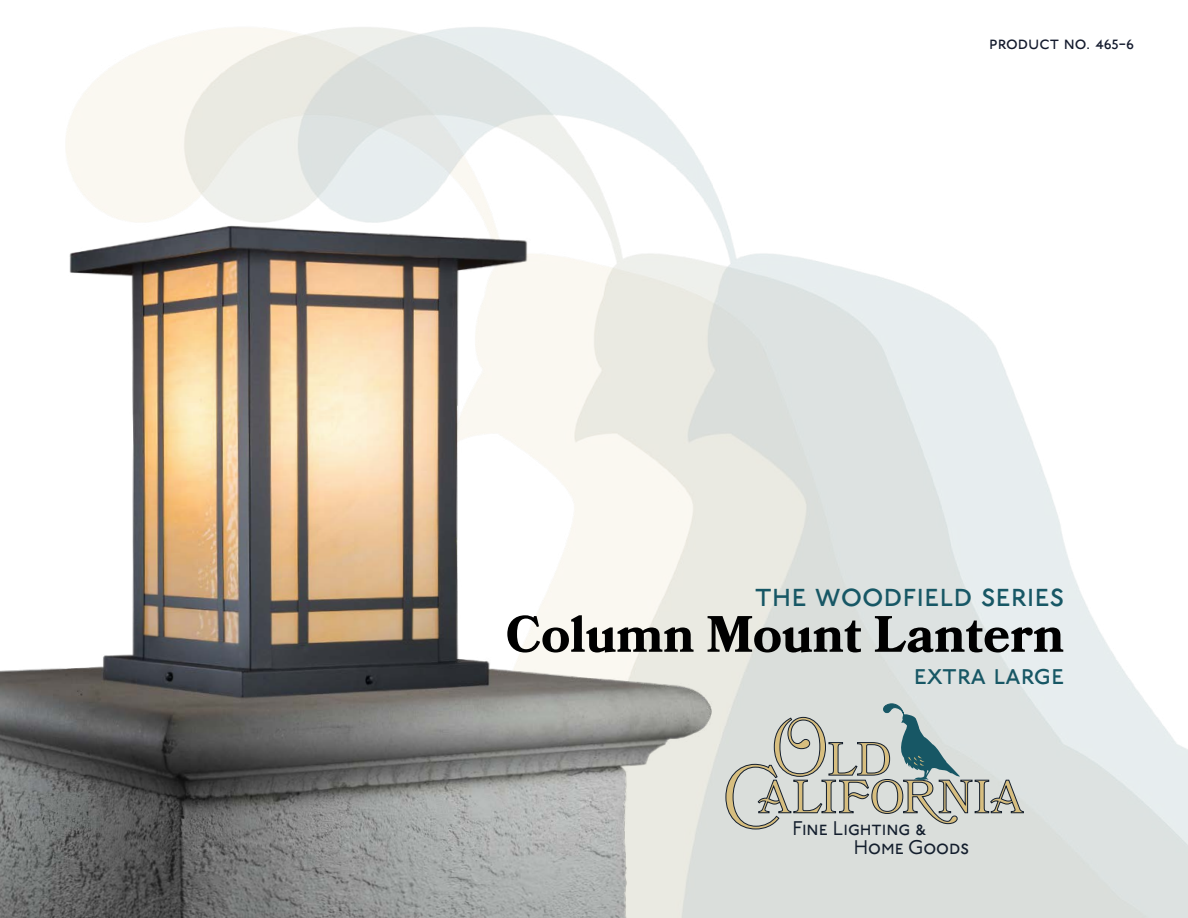
<style>
.page{position:relative;width:1188px;height:918px;background:#fff}
.page>*{position:absolute;margin:0;border:0;box-sizing:border-box;transform-origin:0 0}
.t1{font:700 51px "Bookmania";color:#000}
.t2{font:46.5px "Bookmania";letter-spacing:.025em;color:#d7be7f}
.t3{font:33px "P22 Underground Bk P";color:#175765}
.t4{font:28.5px "P22 Underground Bk P";color:#175765}
.t5{font:19.8px/18.1px "P22 Underground Bk P";color:#131e2d}
.t6{font:18px "P22 Underground Bk P";color:#131a2d}
.s1{font-weight:300;font-size:80.85px}
.s2{font-size:64.95px}
</style>
<div class="page">
<svg style="left:782px;top:702px;width:242px;height:127px;background:#c2cac9"></svg>
<img style="left:0;top:84px;width:782px;height:834px">
<p class="t6" style="left:989px;top:33px;width:146px">product no. 465-6</p>
<h3 class="t3" style="left:755px;top:576px;width:311px">the woodfield series</h3>
<h1 class="t1" style="left:506px;top:604px;width:560px">Column Mount Lantern</h1>
<h3 class="t4" style="left:914px;top:659px;width:152px">extra large</h3>
<h2 class="t2" style="left:770px;top:732px;width:123px"><span class="s1">O</span>LD</h2>
<h2 class="t2" style="left:723px;top:770px;width:301px"><span class="s2">C</span> ALIFORNIA</h2>
<p class="t5" style="left:854px;top:820px;width:117px;text-indent:-61px">Fine Lighting &amp;<br>Home Goods</p>
</div>
